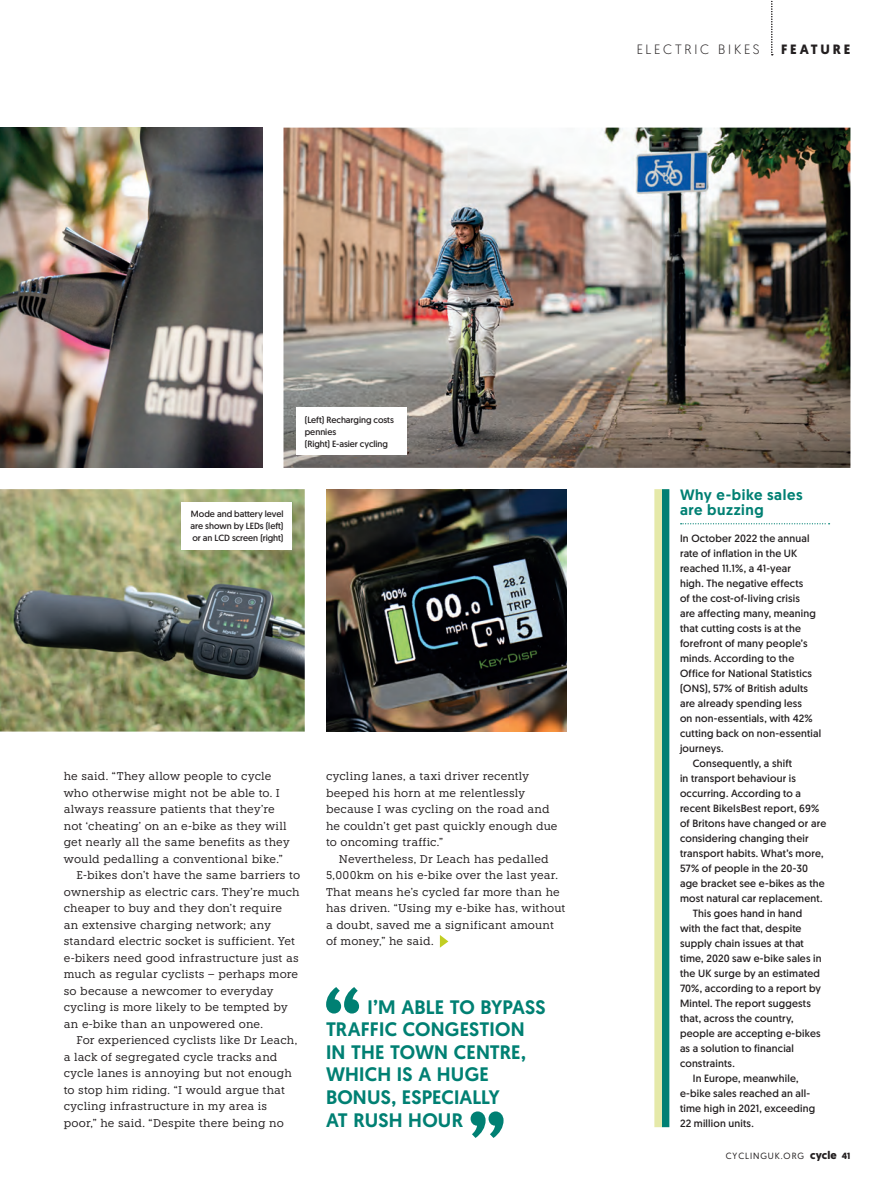
<style>
.page{position:relative;width:893px;height:1191px;background:#fff}
.page>*{position:absolute;margin:0;border:0;box-sizing:border-box;transform-origin:0 0}
.t1{font:500 19.5px/22.5px "Geomanist";letter-spacing:.005em;color:#008073}
.t2{font:500 15px/15px "Geomanist";letter-spacing:.04em;color:#008073}
.t3{font:300 13.5px "Geomanist";letter-spacing:.2em;color:#231f20}
.t4{font:700 13.5px "Geomanist";letter-spacing:.205em;color:#231f20}
.t5{font:11.25px/16.5px "Knile";letter-spacing:.01em;color:#231f20}
.t6{font:10.5px "Geomanist";letter-spacing:.02em;color:#231f20}
.t7{font:9px/12px "Geomanist";letter-spacing:-.005em;color:#231f20}
.t8{font:9px "Geomanist";letter-spacing:.1em;color:#231f20}
.s1{font-weight:700;font-size:11.25px}
.s2{font-weight:700}
</style>
<div class="page">
<svg style="left:771px;top:0;width:2px;height:55px"></svg>
<svg style="left:681px;top:523px;width:149px;height:1px"></svg>
<div style="left:662px;top:489px;width:7px;height:638px;background:#008073"></div>
<div style="left:654px;top:489px;width:8px;height:638px;background:#e5e9a9"></div>
<img style="left:0;top:489px;width:305px;height:242px">
<img style="left:326px;top:489px;width:241px;height:242px">
<svg style="left:326px;top:987px;width:33px;height:26px"></svg>
<img style="left:283px;top:128px;width:567px;height:340px">
<img style="left:0;top:128px;width:262px;height:340px">
<svg style="left:471px;top:1111px;width:33px;height:27px"></svg>
<svg style="left:440px;top:935px;width:8px;height:12px"></svg>
<img style="left:297px;top:408px;width:111px;height:48px">
<div style="left:296px;top:407px;width:111px;height:48px;background:#fff"></div>
<img style="left:182px;top:503px;width:111px;height:47px">
<div style="left:181px;top:502px;width:111px;height:47px;background:#fff"></div>
<p class="t3" style="left:637px;top:40px;width:124px">ELECTRIC BIKES</p>
<p class="t4" style="left:781px;top:40px;width:71px">FEATURE</p>
<p class="t7" style="left:305px;top:413px;width:91px">(Left) Recharging costs pennies<br>(Right) E-asier cycling</p>
<p class="t7" style="left:191px;top:508px;width:94px;text-align:justify">Mode and battery level are shown by LEDs (left) or an LCD screen (right)</p>
<p class="t5" style="left:64px;top:768px;width:209px">he said. “They allow people to cycle</p>
<p class="t5" style="left:64px;top:784px;width:218px">who otherwise might not be able to. I</p>
<p class="t5" style="left:64px;top:801px;width:212px">always reassure patients that they’re</p>
<p class="t5" style="left:64px;top:817px;width:224px">not ‘cheating’ on an e-bike as they will</p>
<p class="t5" style="left:64px;top:834px;width:227px">get nearly all the same benefits as they</p>
<p class="t5" style="left:64px;top:850px;width:220px">would pedalling a conventional bike.”</p>
<p class="t5" style="left:77px;top:867px;width:225px">E-bikes don’t have the same barriers to</p>
<p class="t5" style="left:64px;top:883px;width:237px">ownership as electric cars. They’re much</p>
<p class="t5" style="left:64px;top:900px;width:220px">cheaper to buy and they don’t require</p>
<p class="t5" style="left:64px;top:916px;width:209px">an extensive charging network; any</p>
<p class="t5" style="left:64px;top:933px;width:233px">standard electric socket is sufficient. Yet</p>
<p class="t5" style="left:64px;top:949px;width:236px">e-bikers need good infrastructure just as</p>
<p class="t5" style="left:64px;top:966px;width:236px">much as regular cyclists – perhaps more</p>
<p class="t5" style="left:64px;top:982px;width:211px">so because a newcomer to everyday</p>
<p class="t5" style="left:64px;top:999px;width:225px">cycling is more likely to be tempted by</p>
<p class="t5" style="left:64px;top:1015px;width:201px">an e-bike than an unpowered one.</p>
<p class="t5" style="left:77px;top:1032px;width:222px">For experienced cyclists like Dr Leach,</p>
<p class="t5" style="left:64px;top:1048px;width:215px">a lack of segregated cycle tracks and</p>
<p class="t5" style="left:64px;top:1065px;width:230px">cycle lanes is annoying but not enough</p>
<p class="t5" style="left:64px;top:1081px;width:223px">to stop him riding. “I would argue that</p>
<p class="t5" style="left:64px;top:1098px;width:205px">cycling infrastructure in my area is</p>
<p class="t5" style="left:64px;top:1114px;width:222px">poor,” he said. “Despite there being no</p>
<p class="t5" style="left:326px;top:768px;width:233px">cycling lanes, a taxi driver recently beeped his horn at me relentlessly because I was cycling on the road and he couldn’t get past quickly enough due to oncoming traffic.”</p>
<p class="t5" style="left:326px;top:850px;width:241px;text-indent:13px">Nevertheless, Dr Leach has pedalled 5,000km on his e-bike over the last year.<br>That means he’s cycled far more than he has driven. “Using my e-bike has, without a doubt, saved me a significant amount of money,” he said.</p>
<h1 class="t1" style="left:326px;top:995px;width:221px;text-indent:42px">I’M ABLE TO BYPASS<br>TRAFFIC CONGESTION<br>IN THE TOWN CENTRE,<br>WHICH IS A HUGE<br>BONUS, ESPECIALLY<br>AT RUSH HOUR</h1>
<h2 class="t2" style="left:680px;top:487px;width:124px">Why e-bike sales are buzzing</h2>
<p class="t6" style="left:680px;top:531px;width:131px">In October 2022 the annual</p>
<p class="t6" style="left:680px;top:546px;width:119px">rate of inflation in the UK</p>
<p class="t6" style="left:680px;top:561px;width:112px">reached 11.1%, a 41-year</p>
<p class="t6" style="left:680px;top:576px;width:125px">high. The negative effects</p>
<p class="t6" style="left:680px;top:591px;width:121px">of the cost-of-living crisis</p>
<p class="t6" style="left:680px;top:606px;width:137px">are affecting many, meaning</p>
<p class="t6" style="left:680px;top:621px;width:123px">that cutting costs is at the</p>
<p class="t6" style="left:680px;top:636px;width:129px">forefront of many people’s</p>
<p class="t6" style="left:680px;top:651px;width:116px">minds. According to the</p>
<p class="t6" style="left:680px;top:666px;width:133px">Office for National Statistics</p>
<p class="t6" style="left:680px;top:681px;width:130px">(ONS), 57% of British adults</p>
<p class="t6" style="left:680px;top:696px;width:123px">are already spending less</p>
<p class="t6" style="left:680px;top:711px;width:134px">on non-essentials, with 42%</p>
<p class="t6" style="left:680px;top:726px;width:143px">cutting back on non-essential</p>
<p class="t6" style="left:680px;top:741px;width:45px">journeys.</p>
<p class="t6" style="left:693px;top:756px;width:101px">Consequently, a shift</p>
<p class="t6" style="left:680px;top:771px;width:117px">in transport behaviour is</p>
<p class="t6" style="left:680px;top:786px;width:122px">occurring. According to a</p>
<p class="t6" style="left:680px;top:801px;width:141px">recent BikeIsBest report, 69%</p>
<p class="t6" style="left:680px;top:816px;width:148px">of Britons have changed or are</p>
<p class="t6" style="left:680px;top:831px;width:130px">considering changing their</p>
<p class="t6" style="left:680px;top:846px;width:145px">transport habits. What’s more,</p>
<p class="t6" style="left:680px;top:861px;width:130px">57% of people in the 20-30</p>
<p class="t6" style="left:680px;top:876px;width:146px">age bracket see e-bikes as the</p>
<p class="t6" style="left:680px;top:891px;width:144px">most natural car replacement.</p>
<p class="t6" style="left:693px;top:906px;width:111px">This goes hand in hand</p>
<p class="t6" style="left:680px;top:921px;width:123px">with the fact that, despite</p>
<p class="t6" style="left:680px;top:936px;width:125px">supply chain issues at that</p>
<p class="t6" style="left:680px;top:951px;width:143px">time, 2020 saw e-bike sales in</p>
<p class="t6" style="left:680px;top:966px;width:141px">the UK surge by an estimated</p>
<p class="t6" style="left:680px;top:981px;width:143px">70%, according to a report by</p>
<p class="t6" style="left:680px;top:996px;width:132px">Mintel. The report suggests</p>
<p class="t6" style="left:680px;top:1011px;width:115px">that, across the country,</p>
<p class="t6" style="left:680px;top:1026px;width:142px">people are accepting e-bikes</p>
<p class="t6" style="left:680px;top:1041px;width:115px">as a solution to financial</p>
<p class="t6" style="left:680px;top:1056px;width:56px">constraints.</p>
<p class="t6" style="left:693px;top:1071px;width:107px">In Europe, meanwhile,</p>
<p class="t6" style="left:680px;top:1086px;width:132px">e-bike sales reached an all-</p>
<p class="t6" style="left:680px;top:1101px;width:137px">time high in 2021, exceeding</p>
<p class="t6" style="left:680px;top:1116px;width:75px">22 million units.</p>
<p class="t8" style="left:726px;top:1150px;width:126px">CYCLINGUK.ORG <span class="s1">cycle</span> <span class="s2">41</span></p>
</div>
